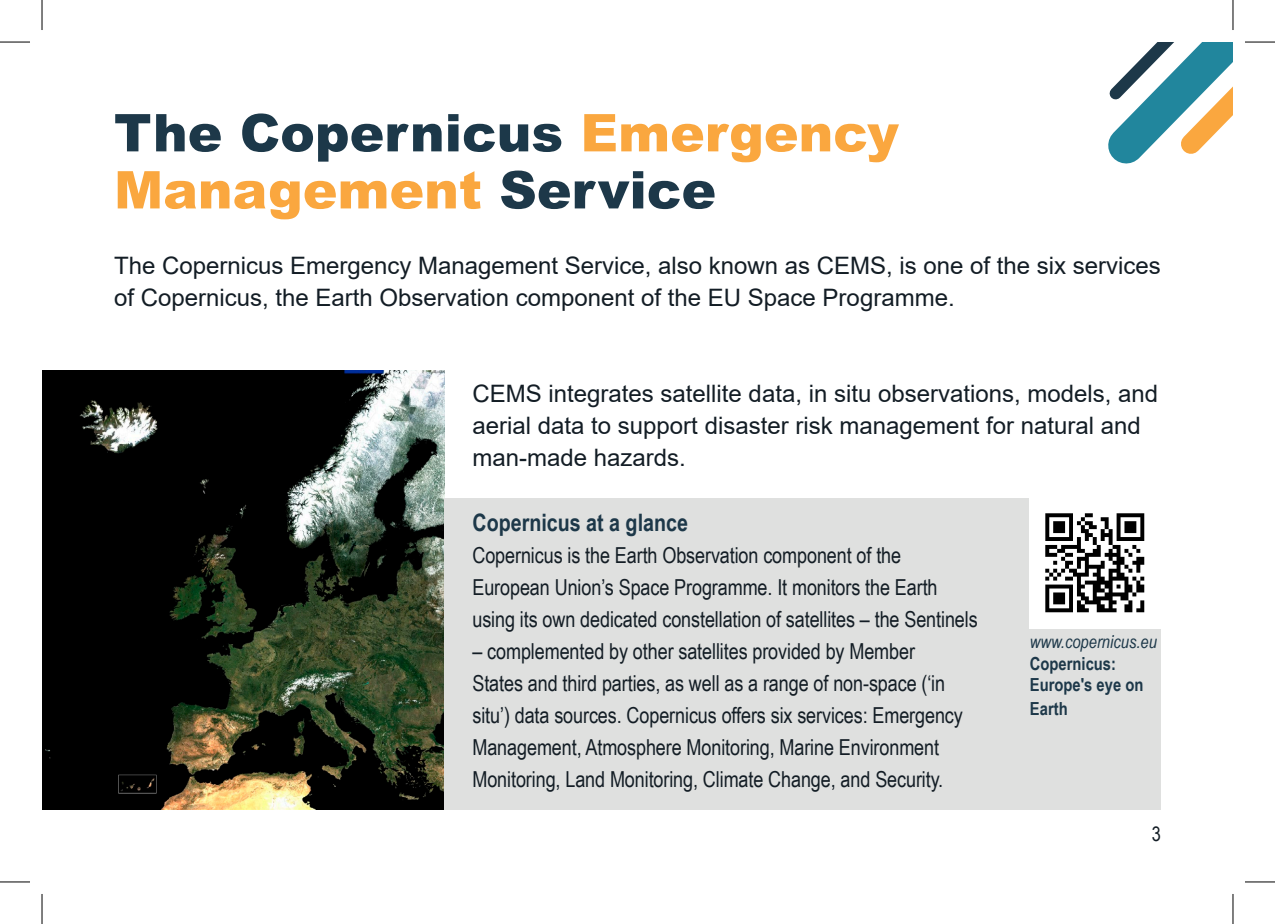
<style>
.page{position:relative;width:1275px;height:924px;background:#fff}
.page>*{position:absolute;margin:0;border:0;box-sizing:border-box;transform-origin:0 0}
.Heading_1{font:900 52px "Arial";color:#1c3849}
.Heading_1-2{font:900 52px "Arial";color:#faa73f}
.Body_copy{font:24px/32px "Arial";color:#131d25}
.Box{font:700 24px "Arial Narrow";color:#1d3849}
.Body_box{font:22px/32px "Arial Narrow";letter-spacing:-.005em;color:#131d25}
.t1{font:20px "Arial Narrow";color:#131d25}
.Body_copy-2{font:italic 18px/21.6px "Arial Narrow";color:#1d3849}
.Body_copy-3{font:700 18px/24px "Arial Narrow";color:#1d3849}
.s1{color:#1d3849}
.s2{color:#faa73f}
.s3{font-weight:700;font-style:normal}
</style>
<div class="page">
<svg style="left:1108px;top:42px;width:125px;height:122px"></svg>
<img style="left:42px;top:370px;width:402px;height:439px">
<div style="left:444px;top:498px;width:717px;height:311px;background:#dfe0df"></div>
<img style="left:1030px;top:498px;width:131px;height:130px">
<hr style="left:0;top:42px;width:30px;height:1px;background:#000">
<hr style="left:1245px;top:42px;width:30px;height:1px;background:#000">
<hr style="left:0;top:881px;width:30px;height:1px;background:#000">
<hr style="left:1245px;top:881px;width:30px;height:1px;background:#000">
<hr style="left:42px;top:0;width:1px;height:30px;background:#000">
<hr style="left:42px;top:893px;width:1px;height:30px;background:#000">
<hr style="left:1232px;top:0;width:1px;height:30px;background:#000">
<hr style="left:1232px;top:893px;width:1px;height:30px;background:#000">
<p class="Heading_1" style="left:114px;top:95px;width:786px"><span class="s1">The</span> Copernicus <span class="s2">Emergency</span></p>
<p class="Heading_1-2" style="left:114px;top:152px;width:603px">Management <span class="s1">Service</span></p>
<p class="Body_copy" style="left:114px;top:249px;width:1048px">The Copernicus Emergency Management Service, also known as CEMS, is one of the six services of Copernicus, the Earth Observation component of the EU Space Programme.</p>
<p class="Body_copy" style="left:472px;top:377px;width:687px">CEMS integrates satellite data, in situ observations, models, and aerial data to support disaster risk management for natural and man-made hazards.</p>
<p class="Box" style="left:472px;top:503px;width:217px">Copernicus at a glance</p>
<p class="Body_box" style="left:472px;top:537px;width:507px">Copernicus is the Earth Observation component of the<br>European Union’s Space Programme. It monitors the Earth using its own dedicated constellation of satellites – the Sentinels</p>
<p class="Body_box" style="left:472px;top:633px;width:492px">– complemented by other satellites provided by Member States and third parties, as well as a range of non-space (‘in situ’) data sources. Copernicus offers six services: Emergency Management, Atmosphere Monitoring, Marine Environment Monitoring, Land Monitoring, Climate Change, and Security.</p>
<p class="Body_copy-2" style="left:1030px;top:630px;width:128px">www.copernicus.eu<br><span class="s3">Copernicus:</span></p>
<p class="Body_copy-3" style="left:1030px;top:672px;width:115px">Europe's eye on<br>Earth</p>
<p class="t1" style="left:1151px;top:819px;width:11px">3</p>
</div>
